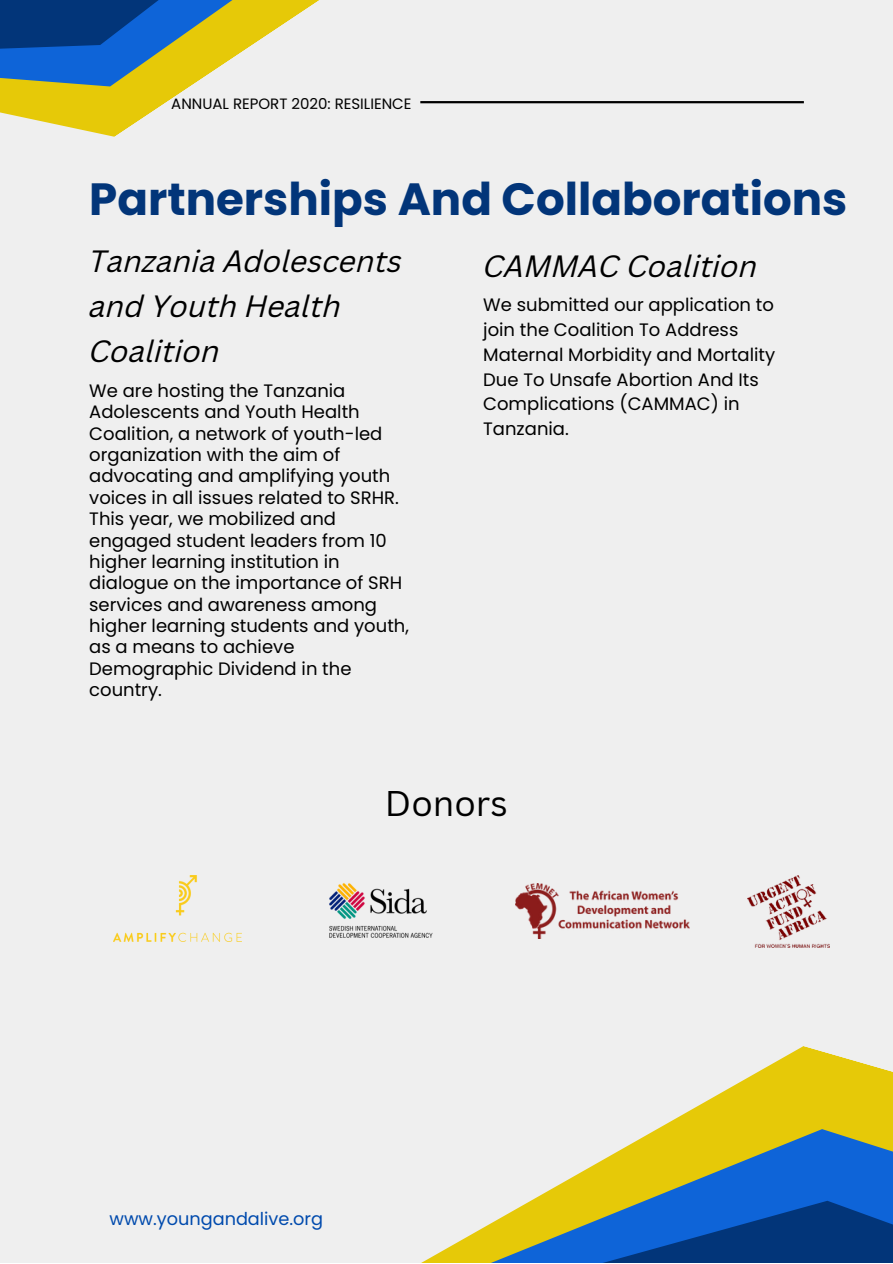
<style>
.page{position:relative;width:893px;height:1264px;background:#fff}
.page>*{position:absolute;margin:0;border:0;box-sizing:border-box;transform-origin:0 0}
.t1{font:700 45.15px "Poppins";color:#023579}
.t2{font:34.8px "Canva Sans";color:#000}
.t3{font:italic 30px/45px "Canva Sans";color:#000}
.t4{font:18px/21.3px "Poppins";color:#000}
.t5{font:17.7px "Poppins";color:#004aad}
.t6{font:15px "Poppins";color:#000}
</style>
<div class="page">
<div style="left:0;top:0;width:892px;height:1262px;background:#efefef"></div>
<svg style="left:423px;top:1058px;width:469px;height:204px"></svg>
<svg style="left:0;top:0;width:483px;height:137px"></svg>
<hr style="left:420px;top:101px;width:383px;height:2px;background:#000">
<img style="left:516px;top:883px;width:173px;height:55px">
<img style="left:747px;top:876px;width:82px;height:71px">
<img style="left:113px;top:876px;width:128px;height:65px">
<img style="left:329px;top:883px;width:104px;height:55px">
<p class="t6" style="left:171px;top:93px;width:242px">ANNUAL REPORT 2020: RESILIENCE</p>
<h1 class="t1" style="left:89px;top:167px;width:759px">Partnerships And Collaborations</h1>
<h3 class="t3" style="left:89px;top:241px;width:314px">Tanzania Adolescents and Youth Health<br>Coalition</h3>
<p class="t4" style="left:89px;top:380px;width:321px">We are hosting the Tanzania<br>Adolescents and Youth Health<br>Coalition, a network of youth-led organization with the aim of advocating and amplifying youth voices in all issues related to SRHR.<br>This year, we mobilized and engaged student leaders from 10 higher learning institution in dialogue on the importance of SRH services and awareness among higher learning students and youth, as a means to achieve<br>Demographic Dividend in the country.</p>
<h3 class="t3" style="left:483px;top:246px;width:276px">CAMMAC Coalition</h3>
<p class="t4" style="left:483px;top:293px;width:293px;line-height:24.8px">We submitted our application to join the Coalition To Address<br>Maternal Morbidity and Mortality<br>Due To Unsafe Abortion And Its<br>Complications (CAMMAC) in<br>Tanzania.</p>
<h2 class="t2" style="left:385px;top:778px;width:124px">Donors</h2>
<p class="t5" style="left:109px;top:1206px;width:215px">www.youngandalive.org</p>
</div>
